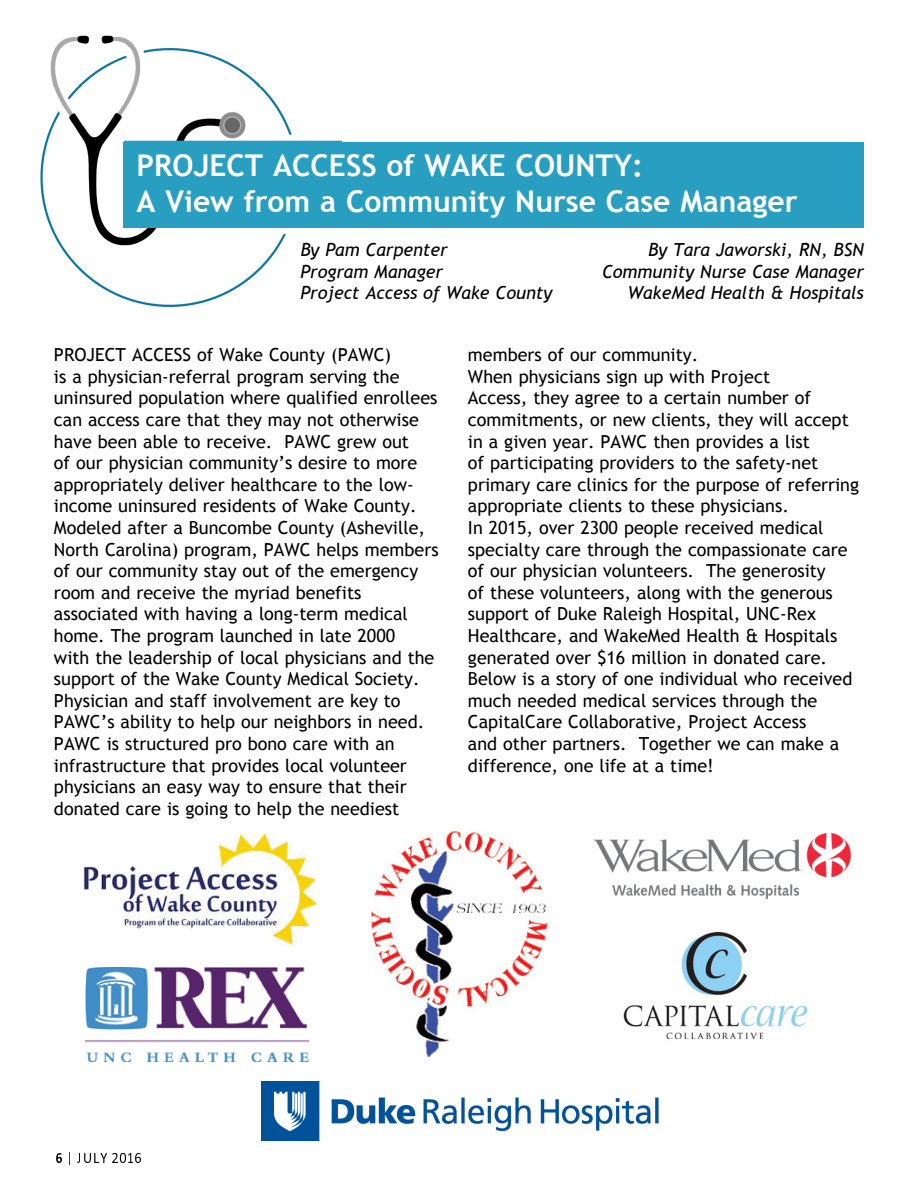
<style>
.page{position:relative;width:918px;height:1188px;background:#fff}
.page>*{position:absolute;margin:0;border:0;box-sizing:border-box;transform-origin:0 0}
.t1{font:700 30px/36px "Trebuchet MS";color:#fff}
.t2{font:18px/21.6px "Trebuchet MS";color:#000}
.t3{font:italic 18px/21.6px "Trebuchet MS";color:#000;text-align:right}
</style>
<div class="page">
<img style="left:593px;top:833px;width:258px;height:66px">
<img style="left:83px;top:832px;width:235px;height:114px">
<img style="left:40px;top:35px;width:302px;height:272px">
<img style="left:40px;top:85px;width:302px;height:1px">
<img style="left:40px;top:45px;width:302px;height:2px">
<div style="left:123px;top:142px;width:741px;height:86px;background:#289fc1"></div>
<img style="left:370px;top:830px;width:178px;height:227px">
<img style="left:623px;top:932px;width:185px;height:107px">
<img style="left:261px;top:1081px;width:397px;height:59px">
<img style="left:85px;top:968px;width:224px;height:94px">
<h1 class="t1" style="left:136px;top:150px;width:663px">PROJECT ACCESS of WAKE COUNTY:<br>A View from a Community Nurse Case Manager</h1>
<p class="t3" style="left:300px;top:241px;width:253px;text-align:left">By Pam Carpenter<br>Program Manager<br>Project Access of Wake County</p>
<p class="t3" style="left:602px;top:241px;width:263px">By Tara Jaworski, RN, BSN<br>Community Nurse Case Manager<br>WakeMed Health &amp; Hospitals</p>
<p class="t2" style="left:54px;top:345px;width:386px">PROJECT ACCESS of Wake County (PAWC)<br>is a physician-referral program serving the uninsured population where qualified enrollees can access care that they may not otherwise have been able to receive. PAWC grew out<br>of our physician community’s desire to more appropriately deliver healthcare to the low&shy;income uninsured residents of Wake County.<br>Modeled after a Buncombe County (Asheville, North Carolina) program, PAWC helps members of our community stay out of the emergency room and receive the myriad benefits associated with having a long-term medical home. The program launched in late 2000<br>with the leadership of local physicians and the support of the Wake County Medical Society.<br>Physician and staff involvement are key to PAWC’s ability to help our neighbors in need.<br>PAWC is structured pro bono care with an infrastructure that provides local volunteer physicians an easy way to ensure that their donated care is going to help the neediest</p>
<p class="t2" style="left:468px;top:345px;width:393px">members of our community.<br>When physicians sign up with Project<br>Access, they agree to a certain number of commitments, or new clients, they will accept in a given year. PAWC then provides a list<br>of participating providers to the safety-net primary care clinics for the purpose of referring appropriate clients to these physicians.<br>In 2015, over 2300 people received medical specialty care through the compassionate care of our physician volunteers. The generosity<br>of these volunteers, along with the generous support of Duke Raleigh Hospital, UNC-Rex Healthcare, and WakeMed Health &amp; Hospitals generated over $16 million in donated care.<br>Below is a story of one individual who received much needed medical services through the CapitalCare Collaborative, Project Access<br>and other partners. Together we can make a difference, one life at a time!</p>
</div>
